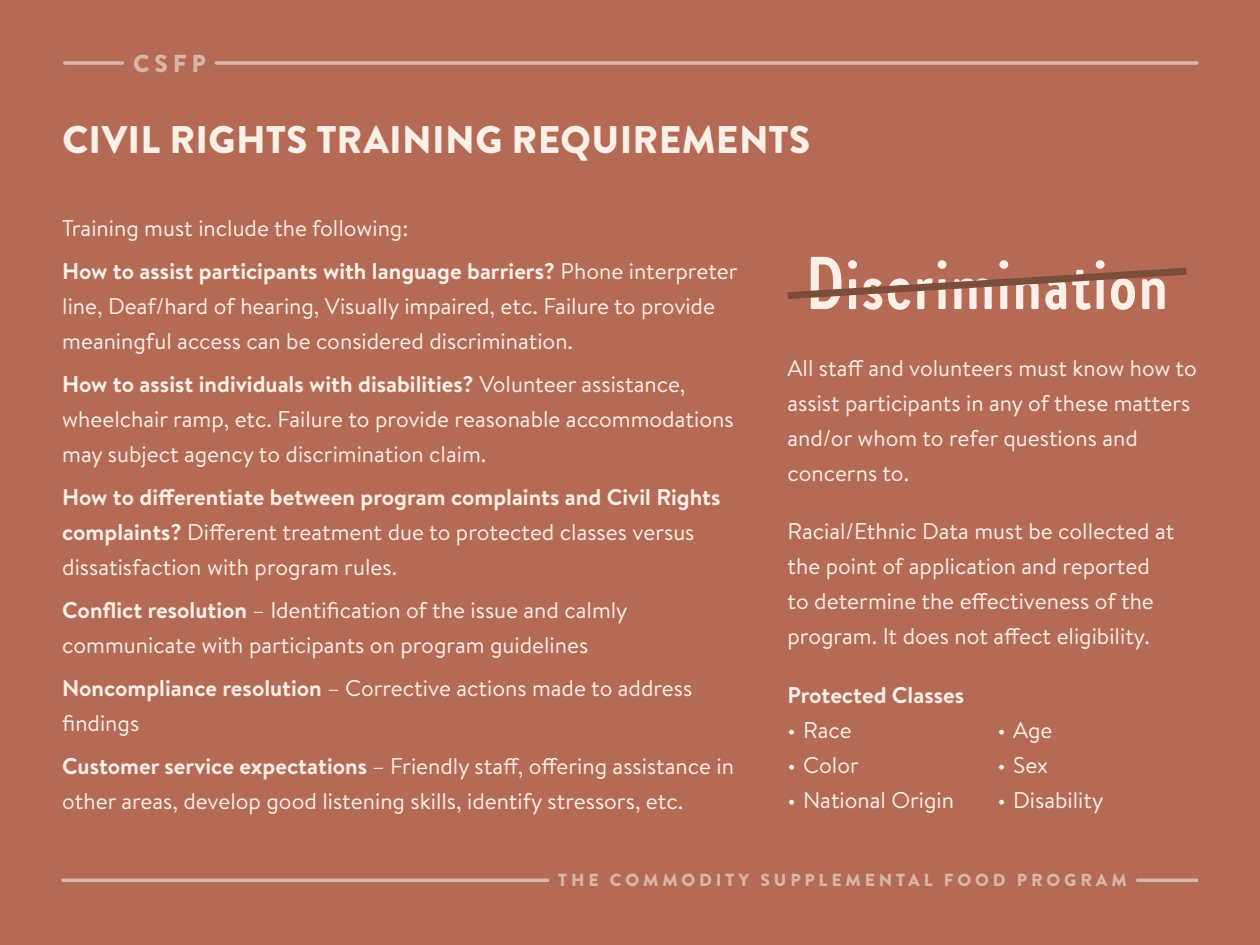
<style>
.page{position:relative;width:1260px;height:945px;background:#b46a55}
.page>*{position:absolute;margin:0;border:0;box-sizing:border-box;transform-origin:0 0}
.Copy{font:700 74.73px "Brandon Grotesque Cond";letter-spacing:.025em;color:#fbf0e7}
.t1{font:900 38.5px "Brandon Grotesque";letter-spacing:.01em;color:#fbf0e7}
.t2{font:900 24.5px "Brandon Grotesque";color:#dab5aa}
.Copy-2{font:22.75px/35px "Brandon Text";color:#fbf0e7}
.Copy-3{font:700 22.75px "Brandon Text";color:#fbf0e7}
.t3{font:900 17.5px "Brandon Grotesque";letter-spacing:.22em;color:#dab5aa}
.s1{font-weight:700}
</style>
<div class="page">
<hr style="left:65px;top:61px;width:57px;height:4px;background:#d5ab9f">
<svg style="left:63px;top:878px;width:485px;height:4px;background:#d5ab9f"></svg>
<hr style="left:216px;top:61px;width:981px;height:4px;background:#d5ab9f">
<svg style="left:1138px;top:878px;width:59px;height:4px"></svg>
<svg style="left:787px;top:267px;width:400px;height:32px"></svg>
<p class="t2" style="left:133px;top:46px;width:74px">CSFP</p>
<h1 class="t1" style="left:63px;top:112px;width:749px">CIVIL RIGHTS TRAINING REQUIREMENTS</h1>
<p class="Copy-2" style="left:62px;top:210px;width:348px">Training must include the following:</p>
<p class="Copy-2" style="left:62px;top:253px;width:677px"><span class="s1">How to assist participants with language barriers?</span> Phone interpreter line, Deaf/hard of hearing, Visually impaired, etc. Failure to provide meaningful access can be considered discrimination.</p>
<p class="Copy-2" style="left:62px;top:366px;width:673px"><span class="s1">How to assist individuals with disabilities?</span> Volunteer assistance, wheelchair ramp, etc. Failure to provide reasonable accommodations may subject agency to discrimination claim.</p>
<p class="Copy-2" style="left:62px;top:479px;width:660px"><span class="s1">How to differentiate between program complaints and Civil Rights complaints?</span> Different treatment due to protected classes versus dissatisfaction with program rules.</p>
<p class="Copy-2" style="left:62px;top:592px;width:567px"><span class="s1">Conflict resolution</span> – Identification of the issue and calmly communicate with participants on program guidelines</p>
<p class="Copy-2" style="left:62px;top:670px;width:632px"><span class="s1">Noncompliance resolution</span> – Corrective actions made to address findings</p>
<p class="Copy-2" style="left:62px;top:748px;width:673px"><span class="s1">Customer service expectations</span> – Friendly staff, offering assistance in other areas, develop good listening skills, identify stressors, etc.</p>
<p class="Copy" style="left:806px;top:233px;width:363px">Discrimination</p>
<p class="Copy-2" style="left:788px;top:349px;width:411px">All staff and volunteers must know how to assist participants in any of these matters and/or whom to refer questions and concerns to.</p>
<p class="Copy-2" style="left:788px;top:513px;width:388px">Racial/Ethnic Data must be collected at the point of application and reported to determine the effectiveness of the program. It does not affect eligibility.</p>
<p class="Copy-3" style="left:788px;top:679px;width:178px">Protected Classes</p>
<p class="Copy-2" style="left:788px;top:712px;width:66px">• Race</p>
<p class="Copy-2" style="left:788px;top:747px;width:73px">• Color</p>
<p class="Copy-2" style="left:788px;top:782px;width:168px">• National Origin</p>
<p class="Copy-2" style="left:998px;top:712px;width:57px">• Age</p>
<p class="Copy-2" style="left:998px;top:747px;width:52px">• Sex</p>
<p class="Copy-2" style="left:998px;top:782px;width:107px">• Disability</p>
<p class="t3" style="left:558px;top:868px;width:570px">THE COMMODITY SUPPLEMENTAL FOOD PROGRAM</p>
</div>
